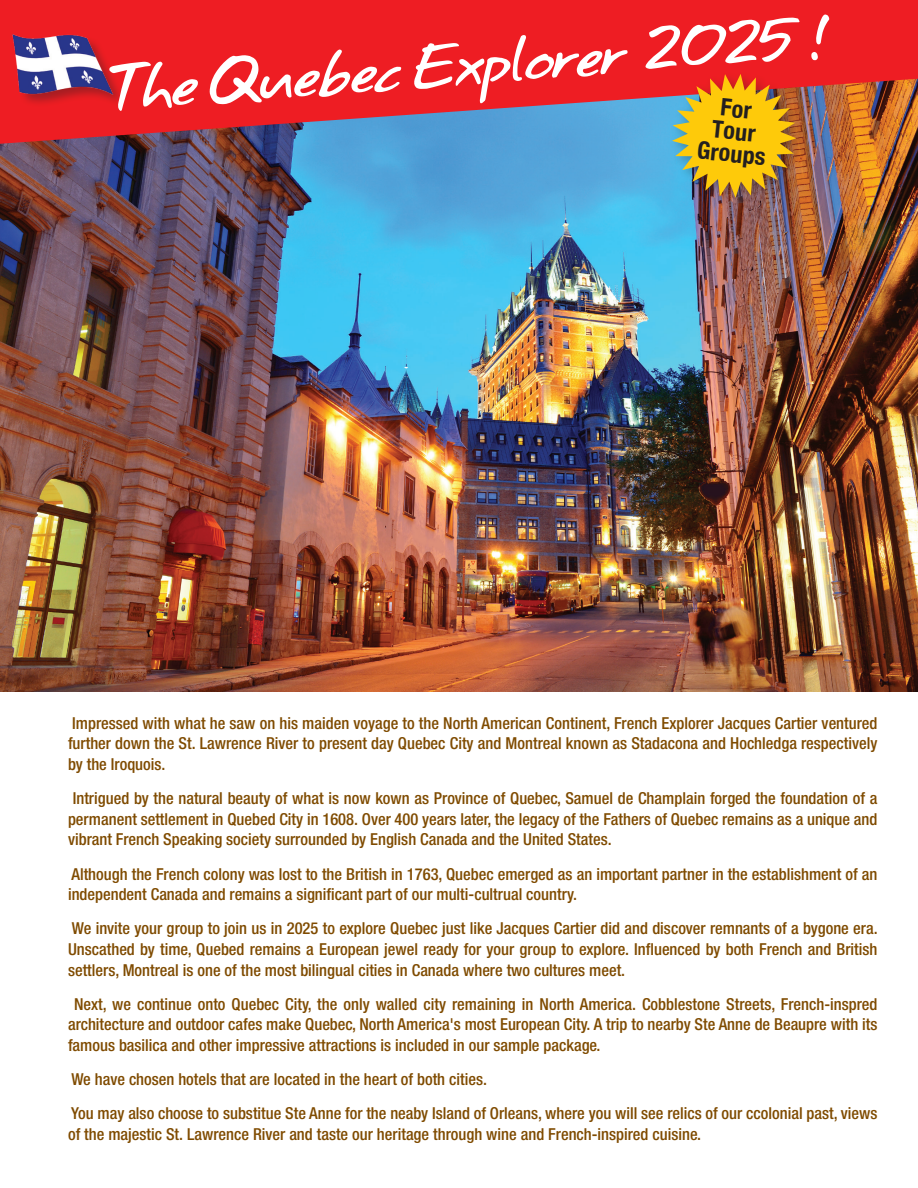
<style>
.page{position:relative;width:918px;height:1188px;background:#fff}
.page>*{position:absolute;margin:0;border:0;box-sizing:border-box;transform-origin:0 0}
.t1{font:54px "Annifont";color:#fff}
.t2{font:700 condensed 24px/22.5px "Helvetica Neue";color:#231f20;text-align:center}
.t3{font:500 condensed 16.5px/20.7px "Helvetica Neue LT Pro";color:#7f4b00;text-align:justify}
</style>
<div class="page">
<img style="left:0;top:144px;width:918px;height:548px">
<svg style="left:0;top:0;width:918px;height:144px;background:#d4323b"></svg>
<div style="left:13px;top:35px;width:112px;height:73px;background:#231f20;opacity:.35"></div>
<img style="left:12px;top:34px;width:101px;height:61px">
<div style="left:669px;top:71px;width:137px;height:137px;background:#231f20;opacity:.35"></div>
<img style="left:672px;top:74px;width:125px;height:124px">
<h1 class="t1" style="left:98px;top:43px;width:734px;rotate:-4deg">The Quebec Explorer 2025 !</h1>
<h2 class="t2" style="left:703px;top:92px;width:70px;rotate:6deg">For<br>Tour<br>Groups</h2>
<p class="t3" style="left:68px;top:712px;width:811px">Impressed with what he saw on his maiden voyage to the North American Continent, French Explorer Jacques Cartier ventured further down the St. Lawrence River to present day Quebec City and Montreal known as Stadacona and Hochledga respectively by the Iroquois.</p>
<p class="t3" style="left:68px;top:788px;width:811px">Intrigued by the natural beauty of what is now kown as Province of Quebec, Samuel de Champlain forged the foundation of a permanent settlement in Quebed City in 1608. Over 400 years later, the legacy of the Fathers of Quebec remains as a unique and vibrant French Speaking society surrounded by English Canada and the United States.</p>
<p class="t3" style="left:68px;top:863px;width:811px">Although the French colony was lost to the British in 1763, Quebec emerged as an important partner in the establishment of an independent Canada and remains a significant part of our multi-cultrual country.</p>
<p class="t3" style="left:68px;top:918px;width:811px">We invite your group to join us in 2025 to explore Quebec just like Jacques Cartier did and discover remnants of a bygone era.<br>Unscathed by time, Quebed remains a European jewel ready for your group to explore. Influenced by both French and British settlers, Montreal is one of the most bilingual cities in Canada where two cultures meet.</p>
<p class="t3" style="left:68px;top:993px;width:811px;text-indent:6px">Next, we continue onto Quebec City, the only walled city remaining in North America. Cobblestone Streets, French-inspred architecture and outdoor cafes make Quebec, North America's most European City. A trip to nearby Ste Anne de Beaupre with its famous basilica and other impressive attractions is included in our sample package.</p>
<p class="t3" style="left:71px;top:1062px;width:808px;line-height:34px">We have chosen hotels that are located in the heart of both cities.<br>You may also choose to substitue Ste Anne for the neaby Island of Orleans, where you will see relics of our ccolonial past, views</p>
<p class="t3" style="left:68px;top:1123px;width:634px">of the majestic St. Lawrence River and taste our heritage through wine and French-inspired cuisine.</p>
</div>
